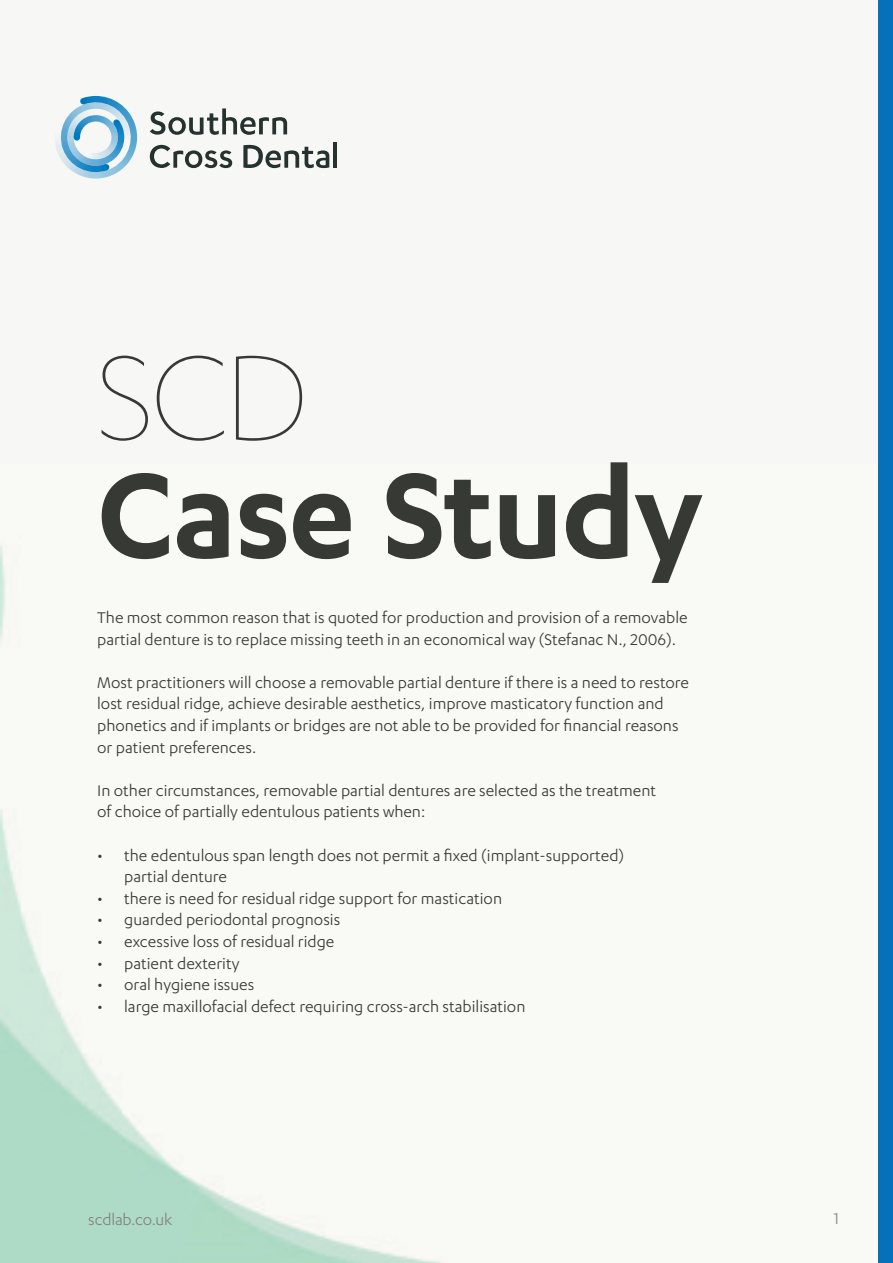
<style>
.page{position:relative;width:893px;height:1263px;background:#f7f8f5}
.page>*{position:absolute;margin:0;border:0;box-sizing:border-box;transform-origin:0 0}
.t1{font:600 140.25px "Karbon";letter-spacing:-.015em;color:#373935}
.t2{font:100 140.25px "Karbon";color:#373935}
.t3{font:18px/21.6px "Karbon";color:#373935}
.t4{font:18px "Karbon";letter-spacing:-.015em;color:#85837f}
</style>
<div class="page">
<img style="left:0;top:546px;width:440px;height:717px">
<div style="left:878px;top:0;width:15px;height:1263px;background:#0770ba"></div>
<svg style="left:55px;top:96px;width:82px;height:83px"></svg>
<hr style="left:333px;top:142px;width:4px;height:26px;background:#26322f">
<svg style="left:243px;top:145px;width:86px;height:23px"></svg>
<svg style="left:150px;top:108px;width:137px;height:27px"></svg>
<svg style="left:150px;top:145px;width:82px;height:23px"></svg>
<h1 class="t2" style="left:97px;top:321px;width:213px">SCD</h1>
<h1 class="t1" style="left:97px;top:436px;width:608px">Case Study</h1>
<p class="t3" style="left:97px;top:606px;width:592px">The most common reason that is quoted for production and provision of a removable partial denture is to replace missing teeth in an economical way (Stefanac N., 2006).</p>
<p class="t3" style="left:97px;top:671px;width:593px">Most practitioners will choose a removable partial denture if there is a need to restore lost residual ridge, achieve desirable aesthetics, improve masticatory function and phonetics and if implants or bridges are not able to be provided for financial reasons or patient preferences.</p>
<p class="t3" style="left:97px;top:779px;width:560px">In other circumstances, removable partial dentures are selected as the treatment of choice of partially edentulous patients when:</p>
<p class="t3" style="left:124px;top:844px;width:501px;text-indent:-27px">• the edentulous span length does not permit a fixed (implant-supported) partial denture</p>
<p class="t3" style="left:97px;top:887px;width:406px">• there is need for residual ridge support for mastication</p>
<p class="t3" style="left:97px;top:909px;width:245px">• guarded periodontal prognosis</p>
<p class="t3" style="left:97px;top:930px;width:239px">• excessive loss of residual ridge</p>
<p class="t3" style="left:97px;top:952px;width:144px">• patient dexterity</p>
<p class="t3" style="left:97px;top:973px;width:159px">• oral hygiene issues</p>
<p class="t3" style="left:97px;top:995px;width:430px">• large maxillofacial defect requiring cross-arch stabilisation</p>
<p class="t4" style="left:88px;top:1209px;width:86px">scdlab.co.uk</p>
<p class="t4" style="left:834px;top:1209px;width:7px">1</p>
</div>
